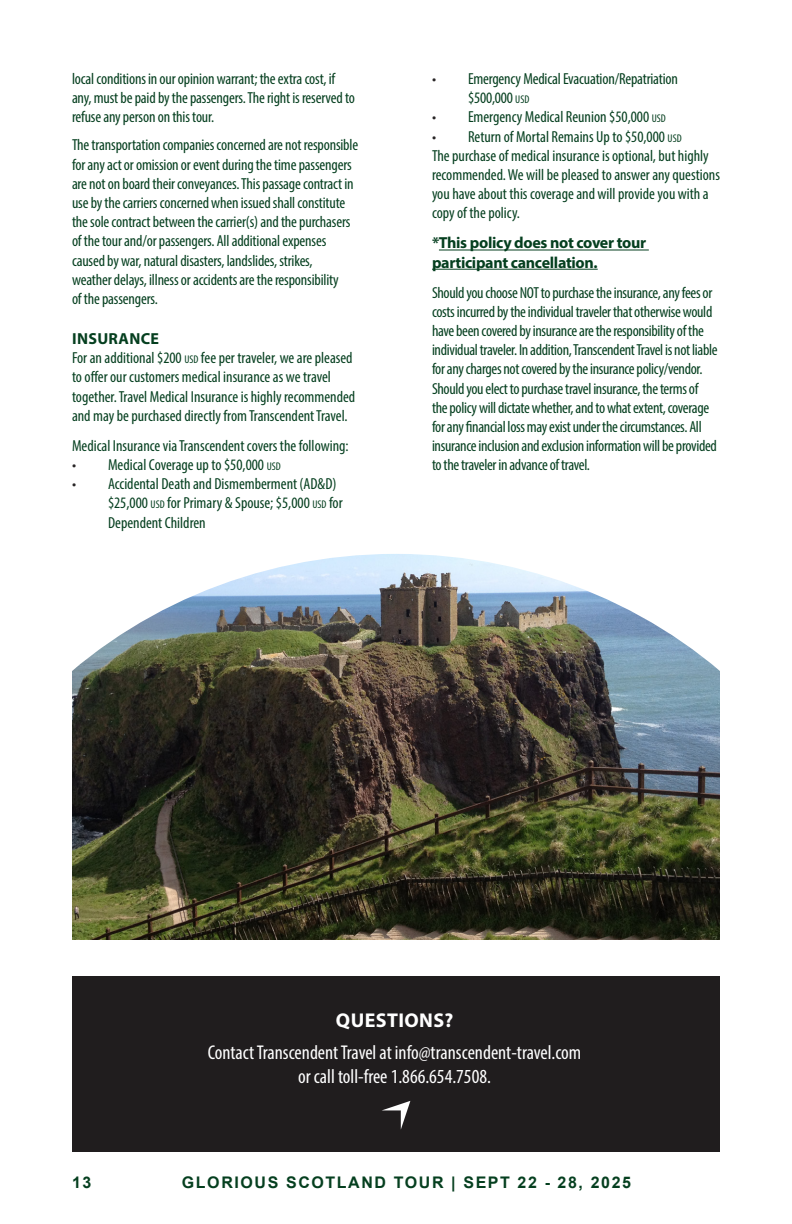
<style>
.page{position:relative;width:792px;height:1224px;background:#fff}
.page>*{position:absolute;margin:0;border:0;box-sizing:border-box;transform-origin:0 0}
.t1{font:condensed 20px "Myriad Pro";color:#fff}
.t2{font:700 20px "Myriad Pro";letter-spacing:.02em;color:#fff}
.t3{font:condensed 16px/19.2px "Myriad Pro";letter-spacing:-.01em;color:#053f1f}
.t4{font:700 16px "Myriad Pro";letter-spacing:-.02em;color:#053f1f}
.t5{font:700 16px "Arial";letter-spacing:.1em;color:#053f1f}
.t6{font:700 16px "Myriad Pro";letter-spacing:.02em;color:#053f1f}
.s1{font-size:11.2px}
.s2{color:#282526}
</style>
<div class="page">
<img style="left:72px;top:554px;width:648px;height:386px">
<hr style="left:439px;top:250px;width:210px;height:1px;background:#053f1f">
<hr style="left:432px;top:269px;width:166px;height:1px;background:#053f1f">
<div style="left:72px;top:976px;width:648px;height:176px;background:#201d1e"></div>
<svg style="left:382px;top:1101px;width:28px;height:29px"></svg>
<p class="t3" style="left:72px;top:69px;width:284px">local conditions in our opinion warrant; the extra cost, if any, must be paid by the passengers. The right is reserved to refuse any person on this tour.</p>
<p class="t3" style="left:72px;top:135px;width:288px">The transportation companies concerned are not responsible for any act or omission or event during the time passengers are not on board their conveyances. This passage contract in use by the carriers concerned when issued shall constitute the sole contract between the carrier(s) and the purchasers of the tour and/or passengers. All additional expenses caused by war, natural disasters, landslides, strikes,<br>weather delays, illness or accidents are the responsibility<br>of the passengers.</p>
<p class="t6" style="left:72px;top:328px;width:88px">INSURANCE</p>
<p class="t3" style="left:72px;top:348px;width:285px">For an additional $200 <span class="s1">USD</span> fee per traveler, we are pleased to offer our customers medical insurance as we travel together. Travel Medical Insurance is highly recommended and may be purchased directly from Transcendent Travel.</p>
<p class="t3" style="left:72px;top:436px;width:278px">Medical Insurance via Transcendent covers the following:</p>
<p class="t3" style="left:72px;top:455px;width:210px"><span class="s2">•</span> Medical Coverage up to $50,000 <span class="s1">USD</span></p>
<p class="t3" style="left:108px;top:474px;width:236px;text-indent:-36px"><span class="s2">•</span> Accidental Death and Dismemberment (AD&amp;D) $25,000 <span class="s1">USD</span> for Primary &amp; Spouse; $5,000 <span class="s1">USD</span> for<br>Dependent Children</p>
<p class="t3" style="left:468px;top:69px;width:211px;text-indent:-36px"><span class="s2">•</span> Emergency Medical Evacuation/Repatriation $500,000 <span class="s1">USD</span></p>
<p class="t3" style="left:432px;top:107px;width:235px"><span class="s2">•</span> Emergency Medical Reunion $50,000 <span class="s1">USD</span></p>
<p class="t3" style="left:432px;top:127px;width:251px"><span class="s2">•</span> Return of Mortal Remains Up to $50,000 <span class="s1">USD</span></p>
<p class="t3" style="left:432px;top:146px;width:290px">The purchase of medical insurance is optional, but highly recommended. We will be pleased to answer any questions you have about this coverage and will provide you with a copy of the policy.</p>
<p class="t4" style="left:432px;top:233px;width:216px">*This policy does not cover tour</p>
<p class="t4" style="left:432px;top:252px;width:167px">participant cancellation.</p>
<p class="t3" style="left:432px;top:283px;width:287px">Should you choose NOT to purchase the insurance, any fees or costs incurred by the individual traveler that otherwise would have been covered by insurance are the responsibility of the individual traveler. In addition, Transcendent Travel is not liable for any charges not covered by the insurance policy/vendor.<br>Should you elect to purchase travel insurance, the terms of the policy will dictate whether, and to what extent, coverage for any financial loss may exist under the circumstances. All insurance inclusion and exclusion information will be provided to the traveler in advance of travel.</p>
<p class="t2" style="left:336px;top:1007px;width:119px">QUESTIONS?</p>
<p class="t1" style="left:208px;top:1040px;width:375px">Contact Transcendent Travel at info@transcendent-travel.com</p>
<p class="t1" style="left:298px;top:1064px;width:194px">or call toll-free 1.866.654.7508.</p>
<p class="t5" style="left:72px;top:1172px;width:21px">13</p>
<p class="t5" style="left:182px;top:1172px;width:451px">GLORIOUS SCOTLAND TOUR | SEPT 22 - 28, 2025</p>
</div>
